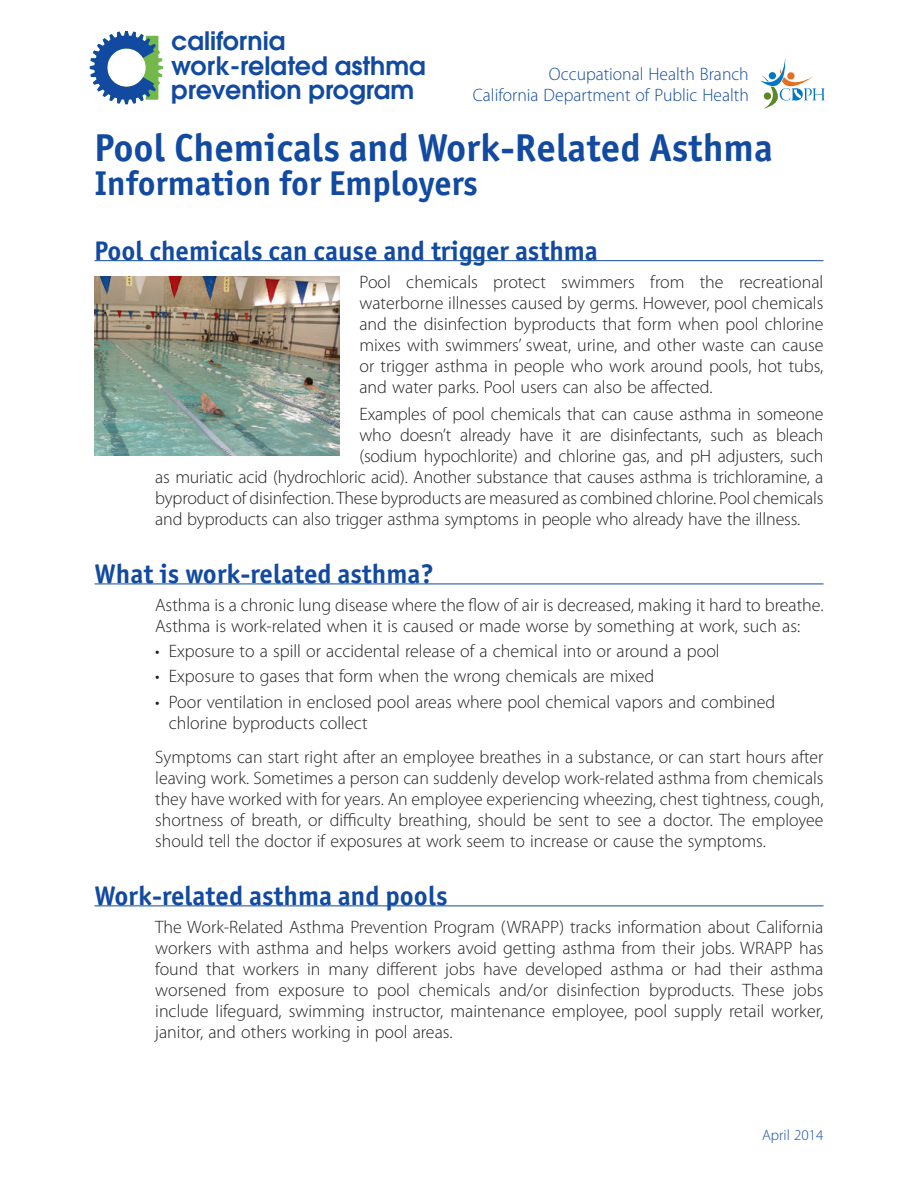
<style>
.page{position:relative;width:918px;height:1188px;background:#fff}
.page>*{position:absolute;margin:0;border:0;box-sizing:border-box;transform-origin:0 0}
.t1{font:700 39px "Officina Sans";color:#114aa0}
.t2{font:700 34.5px "Officina Sans";color:#114aa0}
.t3{font:700 27px "Officina Sans";color:#114aa0}
.t4{font:600 25.2px/24.3px "Avant Garde";color:#114aa0}
.t5{font:300 18px/21px "Myriad Pro";letter-spacing:-.005em;color:#231f20;text-align:justify}
.t6{font:300 18px/21px "Myriad Pro";color:#114aa0;text-align:right}
.t7{font:300 15px "Myriad Pro";color:#114aa0}
</style>
<div class="page">
<hr style="left:94px;top:260px;width:730px;height:1px;background:#114aa0">
<hr style="left:94px;top:584px;width:730px;height:1px;background:#114aa0">
<hr style="left:94px;top:906px;width:730px;height:1px;background:#114aa0">
<svg style="left:90px;top:31px;width:73px;height:73px"></svg>
<svg style="left:760px;top:58px;width:65px;height:51px"></svg>
<img style="left:94px;top:277px;width:245px;height:178px">
<p class="t4" style="left:171px;top:29px;width:256px">california work-related asthma prevention program</p>
<p class="t6" style="left:473px;top:64px;width:277px">Occupational Health Branch<br>California Department of Public Health</p>
<p class="t1" style="left:94px;top:123px;width:680px">Pool Chemicals and Work-Related Asthma</p>
<p class="t2" style="left:94px;top:162px;width:385px">Information for Employers</p>
<p class="t3" style="left:94px;top:234px;width:505px">Pool chemicals can cause and trigger asthma</p>
<p class="t5" style="left:359px;top:271px;width:466px">Pool chemicals protect swimmers from the recreational waterborne illnesses caused by germs. However, pool chemicals and the disinfection byproducts that form when pool chlorine mixes with swimmers’ sweat, urine, and other waste can cause or trigger asthma in people who work around pools, hot tubs, and water parks. Pool users can also be affected.</p>
<p class="t5" style="left:359px;top:404px;width:466px">Examples of pool chemicals that can cause asthma in someone</p>
<p class="t5" style="left:359px;top:425px;width:466px">who doesn’t already have it are disinfectants, such as bleach</p>
<p class="t5" style="left:359px;top:446px;width:466px">(sodium hypochlorite) and chlorine gas, and pH adjusters, such</p>
<p class="t5" style="left:155px;top:467px;width:670px">as muriatic acid (hydrochloric acid). Another substance that causes asthma is trichloramine, a</p>
<p class="t5" style="left:155px;top:488px;width:670px">byproduct of disinfection. These byproducts are measured as combined chlorine. Pool chemicals</p>
<p class="t5" style="left:155px;top:509px;width:646px">and byproducts can also trigger asthma symptoms in people who already have the illness.</p>
<p class="t3" style="left:94px;top:557px;width:341px">What is work-related asthma?</p>
<p class="t5" style="left:155px;top:595px;width:670px">Asthma is a chronic lung disease where the flow of air is decreased, making it hard to breathe.<br>Asthma is work-related when it is caused or made worse by something at work, such as:</p>
<p class="t5" style="left:155px;top:641px;width:566px">• Exposure to a spill or accidental release of a chemical into or around a pool</p>
<p class="t5" style="left:155px;top:666px;width:501px">• Exposure to gases that form when the wrong chemicals are mixed</p>
<p class="t5" style="left:169px;top:692px;width:608px;text-indent:-14px">• Poor ventilation in enclosed pool areas where pool chemical vapors and combined chlorine byproducts collect</p>
<p class="t5" style="left:155px;top:747px;width:670px">Symptoms can start right after an employee breathes in a substance, or can start hours after leaving work. Sometimes a person can suddenly develop work-related asthma from chemicals they have worked with for years. An employee experiencing wheezing, chest tightness, cough, shortness of breath, or difficulty breathing, should be sent to see a doctor. The employee should tell the doctor if exposures at work seem to increase or cause the symptoms.</p>
<p class="t3" style="left:94px;top:879px;width:355px">Work-related asthma and pools</p>
<p class="t5" style="left:155px;top:917px;width:670px">The Work-Related Asthma Prevention Program (WRAPP) tracks information about California workers with asthma and helps workers avoid getting asthma from their jobs. WRAPP has found that workers in many different jobs have developed asthma or had their asthma worsened from exposure to pool chemicals and/or disinfection byproducts. These jobs include lifeguard, swimming instructor, maintenance employee, pool supply retail worker, janitor, and others working in pool areas.</p>
<p class="t7" style="left:762px;top:1126px;width:63px">April 2014</p>
</div>
